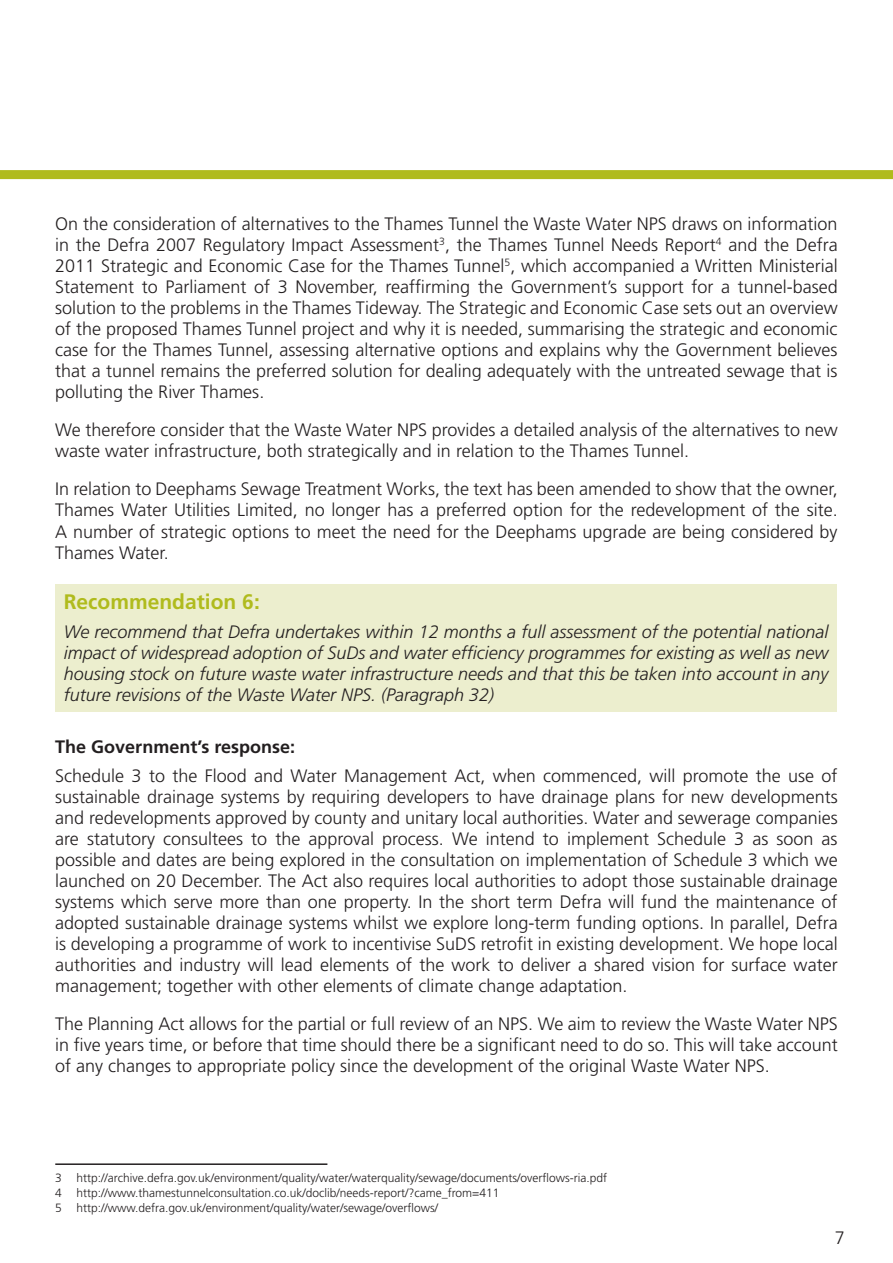
<style>
.page{position:relative;width:893px;height:1263px;background:#fff}
.page>*{position:absolute;margin:0;border:0;box-sizing:border-box;transform-origin:0 0}
.t1{font:700 21px "Frutiger LT";color:#b0bb1d}
.t2{font:300 18px/21px "Frutiger LT";color:#231f20;text-align:justify}
.t3{font:italic 300 18px/21px "Frutiger LT";color:#231f20;text-align:justify}
.t4{font:700 18px "Frutiger LT";color:#231f20}
.t5{font:300 12px/15px "Frutiger LT";color:#231f20}
</style>
<div class="page">
<div style="left:0;top:170px;width:893px;height:9px;background:#b0bb1d"></div>
<div style="left:55px;top:584px;width:782px;height:128px;background:#eceece"></div>
<hr style="left:55px;top:1163px;width:272px;height:2px;background:#231f20">
<p class="t2" style="left:55px;top:214px;width:784px">On the consideration of alternatives to the Thames Tunnel the Waste Water NPS draws on information in the Defra 2007 Regulatory Impact Assessment<sup>3</sup>, the Thames Tunnel Needs Report<sup>4</sup> and the Defra 2011 Strategic and Economic Case for the Thames Tunnel<sup>5</sup>, which accompanied a Written Ministerial Statement to Parliament of 3 November, reaffirming the Government’s support for a tunnel-based solution to the problems in the Thames Tideway. The Strategic and Economic Case sets out an overview of the proposed Thames Tunnel project and why it is needed, summarising the strategic and economic case for the Thames Tunnel, assessing alternative options and explains why the Government believes that a tunnel remains the preferred solution for dealing adequately with the untreated sewage that is polluting the River Thames.</p>
<p class="t2" style="left:55px;top:420px;width:784px">We therefore consider that the Waste Water NPS provides a detailed analysis of the alternatives to new waste water infrastructure, both strategically and in relation to the Thames Tunnel.</p>
<p class="t2" style="left:55px;top:479px;width:784px">In relation to Deephams Sewage Treatment Works, the text has been amended to show that the owner, Thames Water Utilities Limited, no longer has a preferred option for the redevelopment of the site.<br>A number of strategic options to meet the need for the Deephams upgrade are being considered by Thames Water.</p>
<p class="t1" style="left:64px;top:589px;width:198px">Recommendation 6:</p>
<p class="t3" style="left:64px;top:621px;width:766px">We recommend that Defra undertakes within 12 months a full assessment of the potential national impact of widespread adoption of SuDs and water efficiency programmes for existing as well as new housing stock on future waste water infrastructure needs and that this be taken into account in any future revisions of the Waste Water NPS. (Paragraph 32)</p>
<p class="t4" style="left:55px;top:736px;width:241px">The Government’s response:</p>
<p class="t2" style="left:55px;top:765px;width:784px">Schedule 3 to the Flood and Water Management Act, when commenced, will promote the use of sustainable drainage systems by requiring developers to have drainage plans for new developments and redevelopments approved by county and unitary local authorities. Water and sewerage companies are statutory consultees to the approval process. We intend to implement Schedule 3 as soon as possible and dates are being explored in the consultation on implementation of Schedule 3 which we launched on 20 December. The Act also requires local authorities to adopt those sustainable drainage systems which serve more than one property. In the short term Defra will fund the maintenance of adopted sustainable drainage systems whilst we explore long-term funding options. In parallel, Defra is developing a programme of work to incentivise SuDS retrofit in existing development. We hope local authorities and industry will lead elements of the work to deliver a shared vision for surface water management; together with other elements of climate change adaptation.</p>
<p class="t2" style="left:55px;top:1014px;width:784px">The Planning Act allows for the partial or full review of an NPS. We aim to review the Waste Water NPS in five years time, or before that time should there be a significant need to do so. This will take account of any changes to appropriate policy since the development of the original Waste Water NPS.</p>
<p class="t5" style="left:55px;top:1170px;width:553px">3 http://archive.defra.gov.uk/environment/quality/water/waterquality/sewage/documents/overflows-ria.pdf<br>4 http://www.thamestunnelconsultation.co.uk/doclib/needs-report/?came_from=411<br>5 http://www.defra.gov.uk/environment/quality/water/sewage/overflows/</p>
<p class="t2" style="left:835px;top:1228px;width:12px">7</p>
</div>
